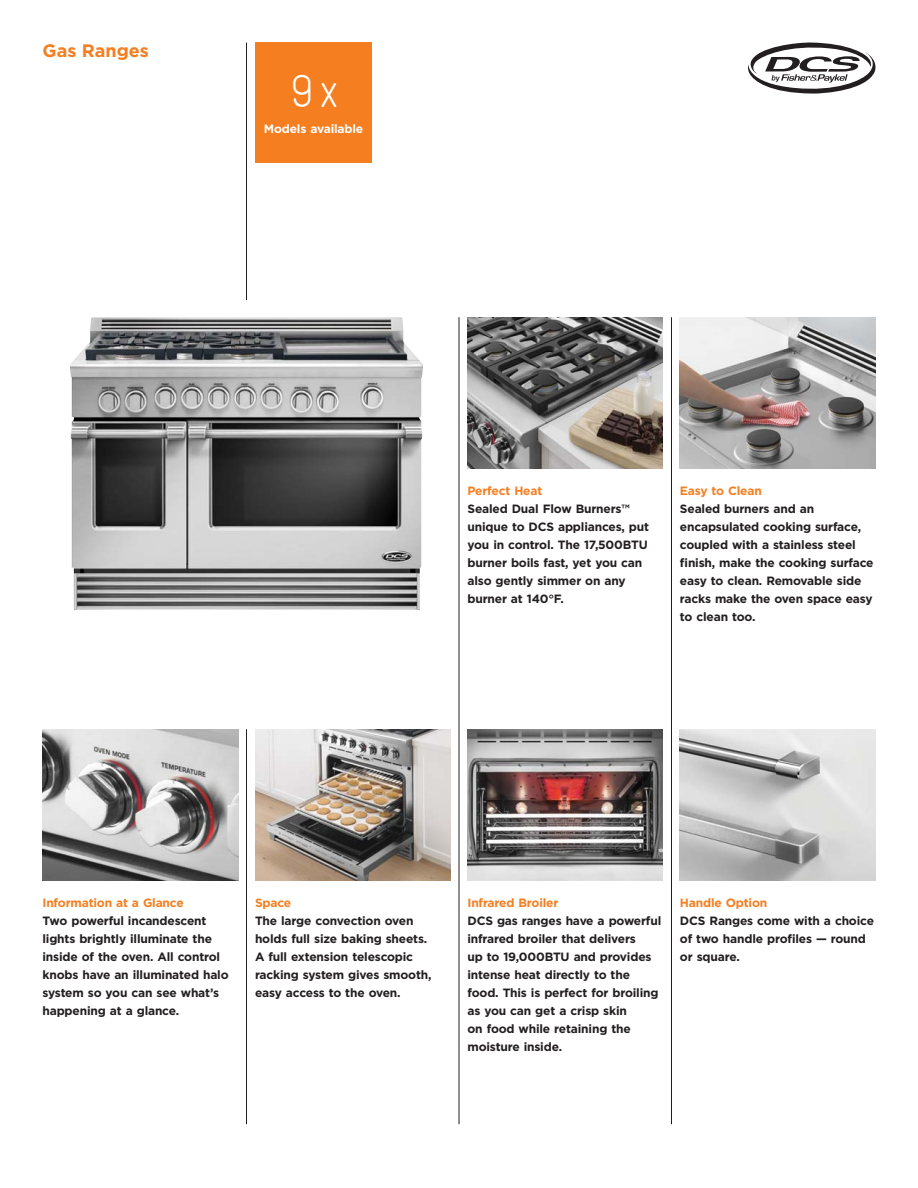
<style>
.page{position:relative;width:918px;height:1188px;background:#fff}
.page>*{position:absolute;margin:0;border:0;box-sizing:border-box;transform-origin:0 0}
.t1{font:45px "TSTAR Mono Round";color:#fff}
.t2{font:700 18px "Gotham";color:#f57e20}
.t3{font:700 12px/18px "Gotham";letter-spacing:-.015em;color:#231f20}
.t4{font:700 12px "Gotham";letter-spacing:-.015em;color:#f57e20}
.t5{font:700 12px "Gotham";letter-spacing:-.015em;color:#fff}
</style>
<div class="page">
<div style="left:255px;top:43px;width:117px;height:120px;background:#f57e20"></div>
<hr style="left:459px;top:317px;width:1px;height:807px;background:#231f20">
<hr style="left:246px;top:43px;width:1px;height:257px;background:#231f20">
<hr style="left:671px;top:317px;width:1px;height:807px;background:#231f20">
<hr style="left:246px;top:729px;width:1px;height:395px;background:#231f20">
<img style="left:70px;top:317px;width:353px;height:293px">
<img style="left:680px;top:317px;width:195px;height:152px">
<img style="left:255px;top:729px;width:195px;height:152px">
<img style="left:468px;top:317px;width:195px;height:152px">
<img style="left:43px;top:729px;width:195px;height:152px">
<img style="left:680px;top:729px;width:195px;height:152px">
<img style="left:468px;top:729px;width:195px;height:152px">
<svg style="left:748px;top:42px;width:128px;height:52px"></svg>
<h2 class="t2" style="left:43px;top:44px;width:108px">Gas Ranges</h2>
<h1 class="t1" style="left:288px;top:64px;width:56px">9x</h1>
<p class="t5" style="left:264px;top:125px;width:101px">Models available</p>
<p class="t4" style="left:468px;top:487px;width:76px">Perfect Heat</p>
<p class="t3" style="left:468px;top:501px;width:183px">Sealed Dual Flow Burners™ unique to DCS appliances, put you in control. The 17,500BTU burner boils fast, yet you can also gently simmer on any burner at 140°F.</p>
<p class="t4" style="left:680px;top:487px;width:83px">Easy to Clean</p>
<p class="t3" style="left:680px;top:501px;width:195px">Sealed burners and an encapsulated cooking surface, coupled with a stainless steel finish, make the cooking surface easy to clean. Removable side racks make the oven space easy to clean too.</p>
<p class="t4" style="left:43px;top:899px;width:143px">Information at a Glance</p>
<p class="t3" style="left:43px;top:913px;width:188px">Two powerful incandescent lights brightly illuminate the inside of the oven. All control knobs have an illuminated halo system so you can see what’s happening at a glance.</p>
<p class="t4" style="left:255px;top:899px;width:38px">Space</p>
<p class="t3" style="left:255px;top:913px;width:178px">The large convection oven holds full size baking sheets.<br>A full extension telescopic racking system gives smooth, easy access to the oven.</p>
<p class="t4" style="left:468px;top:899px;width:92px">Infrared Broiler</p>
<p class="t3" style="left:468px;top:913px;width:195px">DCS gas ranges have a powerful infrared broiler that delivers<br>up to 19,000BTU and provides intense heat directly to the food. This is perfect for broiling as you can get a crisp skin<br>on food while retaining the moisture inside.</p>
<p class="t4" style="left:680px;top:899px;width:89px">Handle Option</p>
<p class="t3" style="left:680px;top:913px;width:196px">DCS Ranges come with a choice of two handle profiles — round or square.</p>
</div>
